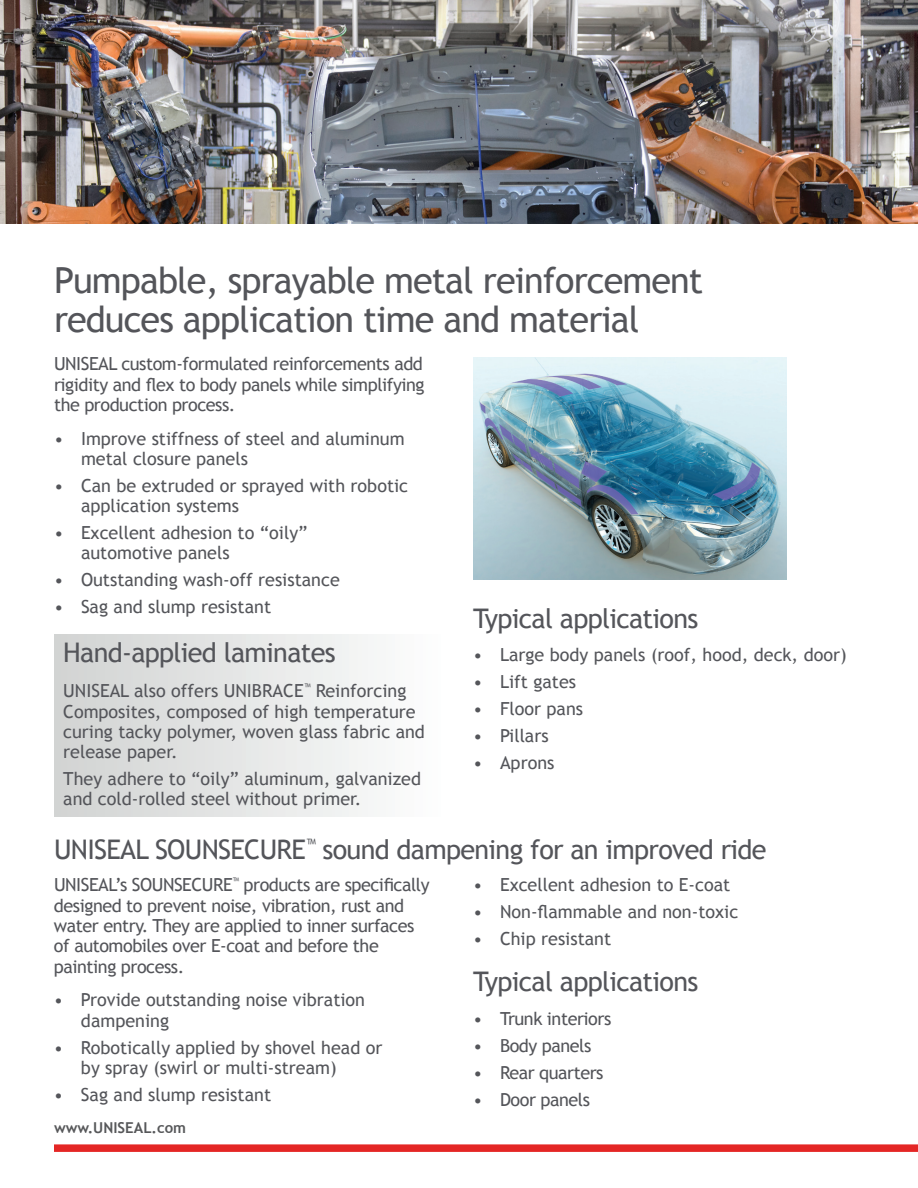
<style>
.page{position:relative;width:918px;height:1188px;background:#fff}
.page>*{position:absolute;margin:0;border:0;box-sizing:border-box;transform-origin:0 0}
.t1{font:36px/39px "Trebuchet MS";letter-spacing:-.025em;color:#54555a}
.t2{font:27px "Trebuchet MS";letter-spacing:-.025em;color:#54555a}
.t3{font:18px/20.2px "Trebuchet MS";color:#54555a}
.t4{font:18px/20.4px "Trebuchet MS";letter-spacing:-.025em;color:#54555a}
.t5{font:700 15px "Trebuchet MS";color:#57585a}
</style>
<div class="page">
<div style="left:54px;top:1144px;width:864px;height:8px;background:#e42625"></div>
<img style="left:0;top:0;width:918px;height:224px">
<img style="left:473px;top:357px;width:314px;height:223px">
<div style="left:54px;top:635px;width:392px;height:181px;background:linear-gradient(to right,#d1d2d2,#fdfefe)"></div>
<h1 class="t1" style="left:54px;top:261px;width:651px">Pumpable, sprayable metal reinforcement reduces application time and material</h1>
<p class="t3" style="left:54px;top:354px;width:372px;text-align:justify">UNISEAL custom-formulated reinforcements add rigidity and flex to body panels while simplifying the production process.</p>
<p class="t3" style="left:81px;top:428px;width:325px;text-indent:-27px">• Improve stiffness of steel and aluminum metal closure panels</p>
<p class="t3" style="left:81px;top:476px;width:329px;text-indent:-27px">• Can be extruded or sprayed with robotic application systems</p>
<p class="t3" style="left:81px;top:523px;width:228px;text-indent:-27px">• Excellent adhesion to “oily” automotive panels</p>
<p class="t3" style="left:54px;top:570px;width:287px">• Outstanding wash-off resistance</p>
<p class="t3" style="left:54px;top:597px;width:219px">• Sag and slump resistant</p>
<h2 class="t2" style="left:63px;top:637px;width:274px">Hand-applied laminates</h2>
<p class="t3" style="left:63px;top:680px;width:363px">UNISEAL also offers UNIBRACE<sup>™</sup> Reinforcing Composites, composed of high temperature curing tacky polymer, woven glass fabric and release paper.</p>
<p class="t3" style="left:63px;top:769px;width:359px">They adhere to “oily” aluminum, galvanized and cold-rolled steel without primer.</p>
<h2 class="t2" style="left:473px;top:602px;width:227px">Typical applications</h2>
<p class="t3" style="left:473px;top:645px;width:375px">• Large body panels (roof, hood, deck, door)</p>
<p class="t3" style="left:473px;top:672px;width:105px">• Lift gates</p>
<p class="t3" style="left:473px;top:699px;width:112px">• Floor pans</p>
<p class="t3" style="left:473px;top:726px;width:77px">• Pillars</p>
<p class="t3" style="left:473px;top:753px;width:83px">• Aprons</p>
<h2 class="t2" style="left:54px;top:833px;width:714px">UNISEAL SOUNSECURE<sup>™</sup> sound dampening for an improved ride</h2>
<p class="t4" style="left:54px;top:875px;width:377px">UNISEAL’s SOUNSECURE<sup>™</sup> products are specifically designed to prevent noise, vibration, rust and water entry. They are applied to inner surfaces of automobiles over E-coat and before the painting process.</p>
<p class="t3" style="left:81px;top:990px;width:286px;text-indent:-27px">• Provide outstanding noise vibration dampening</p>
<p class="t3" style="left:81px;top:1037px;width:303px;text-indent:-27px">• Robotically applied by shovel head or by spray (swirl or multi-stream)</p>
<p class="t3" style="left:54px;top:1085px;width:219px">• Sag and slump resistant</p>
<p class="t3" style="left:473px;top:875px;width:259px">• Excellent adhesion to E-coat</p>
<p class="t3" style="left:473px;top:902px;width:267px">• Non-flammable and non-toxic</p>
<p class="t3" style="left:473px;top:929px;width:140px">• Chip resistant</p>
<h2 class="t2" style="left:473px;top:965px;width:227px">Typical applications</h2>
<p class="t4" style="left:473px;top:1008px;width:140px">• Trunk interiors</p>
<p class="t4" style="left:473px;top:1035px;width:120px">• Body panels</p>
<p class="t4" style="left:473px;top:1062px;width:132px">• Rear quarters</p>
<p class="t4" style="left:473px;top:1089px;width:118px">• Door panels</p>
<p class="t5" style="left:54px;top:1119px;width:134px">www.UNISEAL.com</p>
</div>
